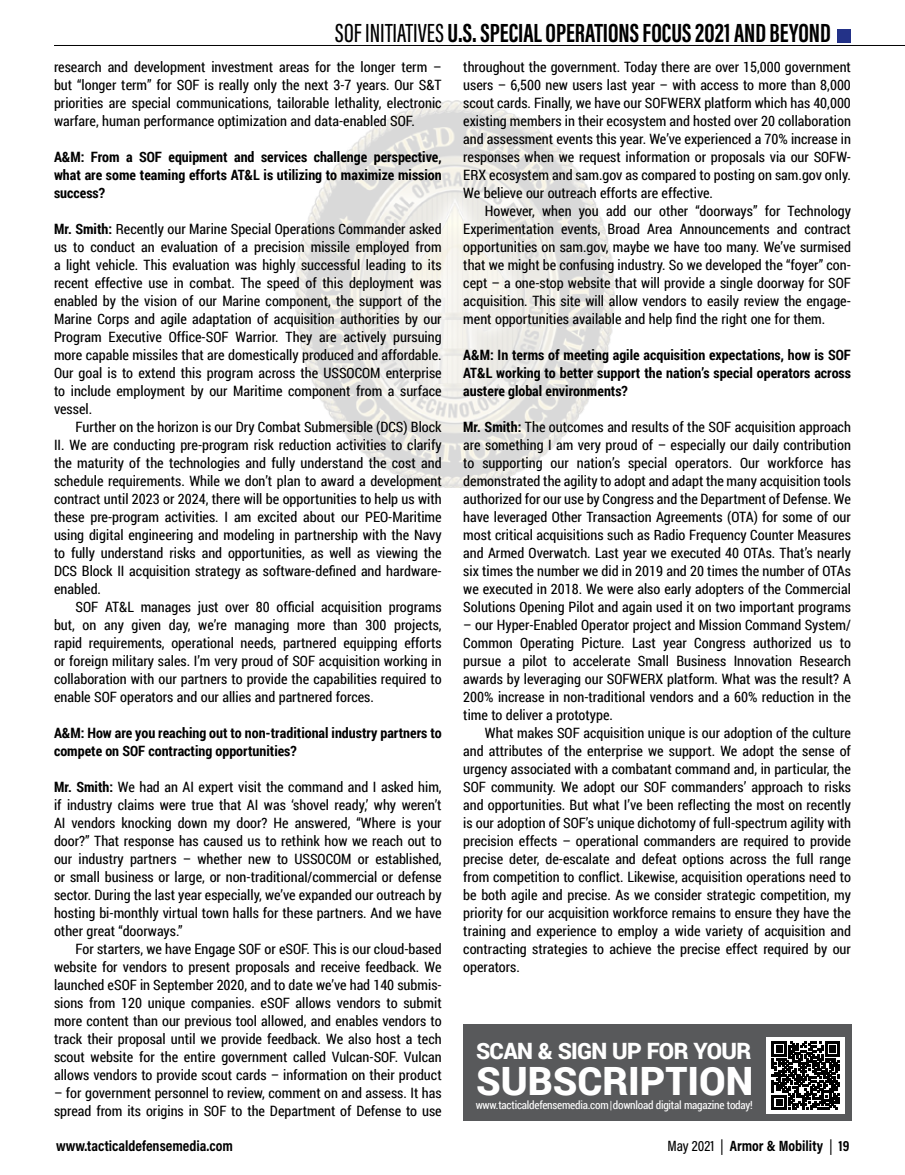
<style>
.page{position:relative;width:905px;height:1175px;background:#fff}
.page>*{position:absolute;margin:0;border:0;box-sizing:border-box;transform-origin:0 0}
.t1{font:900 39px "Roboto";color:#fff}
.t2{font:700 27px "Acumin Pro Extra Cond";color:#000}
.t3{font:900 22.5px "Roboto";letter-spacing:-.03em;color:#fff}
.t4{font:700 15px "Acumin Pro Cond";color:#000}
.t5{font:14.25px/18px "Roboto Condensed";color:#000;text-align:justify}
.t6{font:700 14.25px/18px "Roboto Condensed";color:#000;text-align:justify}
.t7{font:11.25px "Roboto Condensed";letter-spacing:-.02em;color:#fff}
.s1{font-weight:500}
.s2{font-weight:700}
</style>
<div class="page">
<div style="left:463px;top:1024px;width:388px;height:96px;background:#58595b"></div>
<div style="left:766px;top:1037px;width:78px;height:77px;background:#fff"></div>
<svg style="left:772px;top:1041px;width:67px;height:68px"></svg>
<img style="left:295px;top:100px;width:320px;height:387px">
<hr style="left:54px;top:45px;width:850px;height:1px;background:#000">
<div style="left:837px;top:29px;width:13px;height:13px;background:#233288"></div>
<h2 class="t2" style="left:335px;top:17px;width:497px"><span class="s1">SOF INITIATIVES</span> U.S. SPECIAL OPERATIONS FOCUS 2021 AND BEYOND</h2>
<p class="t5" style="left:54px;top:57px;width:389px">research and development investment areas for the longer term – but “longer term” for SOF is really only the next 3-7 years. Our S&amp;T priorities are special communications, tailorable lethality, electronic warfare, human performance optimization and data-enabled SOF.</p>
<p class="t6" style="left:54px;top:147px;width:389px">A&amp;M: From a SOF equipment and services challenge perspective, what are some teaming efforts AT&amp;L is utilizing to maximize mission success?</p>
<p class="t5" style="left:54px;top:219px;width:389px"><span class="s2">Mr. Smith:</span> Recently our Marine Special Operations Commander asked us to conduct an evaluation of a precision missile employed from a light vehicle. This evaluation was highly successful leading to its recent effective use in combat. The speed of this deployment was enabled by the vision of our Marine component, the support of the Marine Corps and agile adaptation of acquisition authorities by our Program Executive Office-SOF Warrior. They are actively pursuing more capable missiles that are domestically produced and affordable.<br>Our goal is to extend this program across the USSOCOM enterprise to include employment by our Maritime component from a surface vessel.</p>
<p class="t5" style="left:54px;top:417px;width:389px;text-indent:22px">Further on the horizon is our Dry Combat Submersible (DCS) Block II. We are conducting pre-program risk reduction activities to clarify the maturity of the technologies and fully understand the cost and schedule requirements. While we don’t plan to award a development contract until 2023 or 2024, there will be opportunities to help us with these pre-program activities. I am excited about our PEO-Maritime using digital engineering and modeling in partnership with the Navy to fully understand risks and opportunities, as well as viewing the DCS Block II acquisition strategy as software-defined and hardware&shy;enabled.</p>
<p class="t5" style="left:54px;top:597px;width:389px;text-indent:22px">SOF AT&amp;L manages just over 80 official acquisition programs but, on any given day, we’re managing more than 300 projects, rapid requirements, operational needs, partnered equipping efforts or foreign military sales. I’m very proud of SOF acquisition working in collaboration with our partners to provide the capabilities required to enable SOF operators and our allies and partnered forces.</p>
<p class="t6" style="left:54px;top:723px;width:389px">A&amp;M: How are you reaching out to non-traditional industry partners to compete on SOF contracting opportunities?</p>
<p class="t5" style="left:54px;top:777px;width:389px"><span class="s2">Mr. Smith:</span> We had an AI expert visit the command and I asked him, if industry claims were true that AI was ‘shovel ready,’ why weren’t AI vendors knocking down my door? He answered, “Where is your door?” That response has caused us to rethink how we reach out to our industry partners – whether new to USSOCOM or established, or small business or large, or non-traditional/commercial or defense sector. During the last year especially, we’ve expanded our outreach by hosting bi-monthly virtual town halls for these partners. And we have other great “doorways.”</p>
<p class="t5" style="left:54px;top:939px;width:389px;text-indent:22px">For starters, we have Engage SOF or eSOF. This is our cloud-based website for vendors to present proposals and receive feedback. We launched eSOF in September 2020, and to date we’ve had 140 submis&shy;sions from 120 unique companies. eSOF allows vendors to submit more content than our previous tool allowed, and enables vendors to track their proposal until we provide feedback. We also host a tech scout website for the entire government called Vulcan-SOF. Vulcan allows vendors to provide scout cards – information on their product</p>
<p class="t5" style="left:54px;top:1083px;width:389px">– for government personnel to review, comment on and assess. It has spread from its origins in SOF to the Department of Defense to use</p>
<p class="t5" style="left:463px;top:57px;width:389px">throughout the government. Today there are over 15,000 government users – 6,500 new users last year – with access to more than 8,000 scout cards. Finally, we have our SOFWERX platform which has 40,000 existing members in their ecosystem and hosted over 20 collaboration and assessment events this year. We’ve experienced a 70% increase in responses when we request information or proposals via our SOFW-ERX ecosystem and sam.gov as compared to posting on sam.gov only.<br>We believe our outreach efforts are effective.</p>
<p class="t5" style="left:463px;top:201px;width:389px;text-indent:22px">However, when you add our other “doorways” for Technology Experimentation events, Broad Area Announcements and contract opportunities on sam.gov, maybe we have too many. We’ve surmised that we might be confusing industry. So we developed the “foyer” con&shy;cept – a one-stop website that will provide a single doorway for SOF acquisition. This site will allow vendors to easily review the engage&shy;ment opportunities available and help find the right one for them.</p>
<p class="t6" style="left:463px;top:345px;width:389px">A&amp;M: In terms of meeting agile acquisition expectations, how is SOF AT&amp;L working to better support the nation’s special operators across austere global environments?</p>
<p class="t5" style="left:463px;top:417px;width:389px"><span class="s2">Mr. Smith:</span> The outcomes and results of the SOF acquisition approach are something I am very proud of – especially our daily contribution to supporting our nation’s special operators. Our workforce has demonstrated the agility to adopt and adapt the many acquisition tools authorized for our use by Congress and the Department of Defense. We have leveraged Other Transaction Agreements (OTA) for some of our most critical acquisitions such as Radio Frequency Counter Measures and Armed Overwatch. Last year we executed 40 OTAs. That’s nearly six times the number we did in 2019 and 20 times the number of OTAs we executed in 2018. We were also early adopters of the Commercial Solutions Opening Pilot and again used it on two important programs</p>
<p class="t5" style="left:463px;top:615px;width:389px">– our Hyper-Enabled Operator project and Mission Command System/ Common Operating Picture. Last year Congress authorized us to pursue a pilot to accelerate Small Business Innovation Research awards by leveraging our SOFWERX platform. What was the result? A 200% increase in non-traditional vendors and a 60% reduction in the time to deliver a prototype.</p>
<p class="t5" style="left:463px;top:723px;width:389px;text-indent:22px">What makes SOF acquisition unique is our adoption of the culture and attributes of the enterprise we support. We adopt the sense of urgency associated with a combatant command and, in particular, the SOF community. We adopt our SOF commanders’ approach to risks and opportunities. But what I’ve been reflecting the most on recently is our adoption of SOF’s unique dichotomy of full-spectrum agility with precision effects – operational commanders are required to provide precise deter, de-escalate and defeat options across the full range from competition to conflict. Likewise, acquisition operations need to be both agile and precise. As we consider strategic competition, my priority for our acquisition workforce remains to ensure they have the training and experience to employ a wide variety of acquisition and contracting strategies to achieve the precise effect required by our operators.</p>
<h3 class="t3" style="left:476px;top:1035px;width:276px">SCAN &amp; SIGN UP FOR YOUR</h3>
<h1 class="t1" style="left:476px;top:1053px;width:279px">SUBSCRIPTION</h1>
<p class="t7" style="left:475px;top:1097px;width:278px">www.tacticaldefensemedia.com |download digital magazine today!</p>
<p class="t4" style="left:56px;top:1136px;width:178px">www.tacticaldefensemedia.com</p>
<p class="t4" style="left:667px;top:1136px;width:183px"><span class="s1">May 2021 |</span> Armor &amp; Mobility <span class="s1">|</span> 19</p>
</div>
